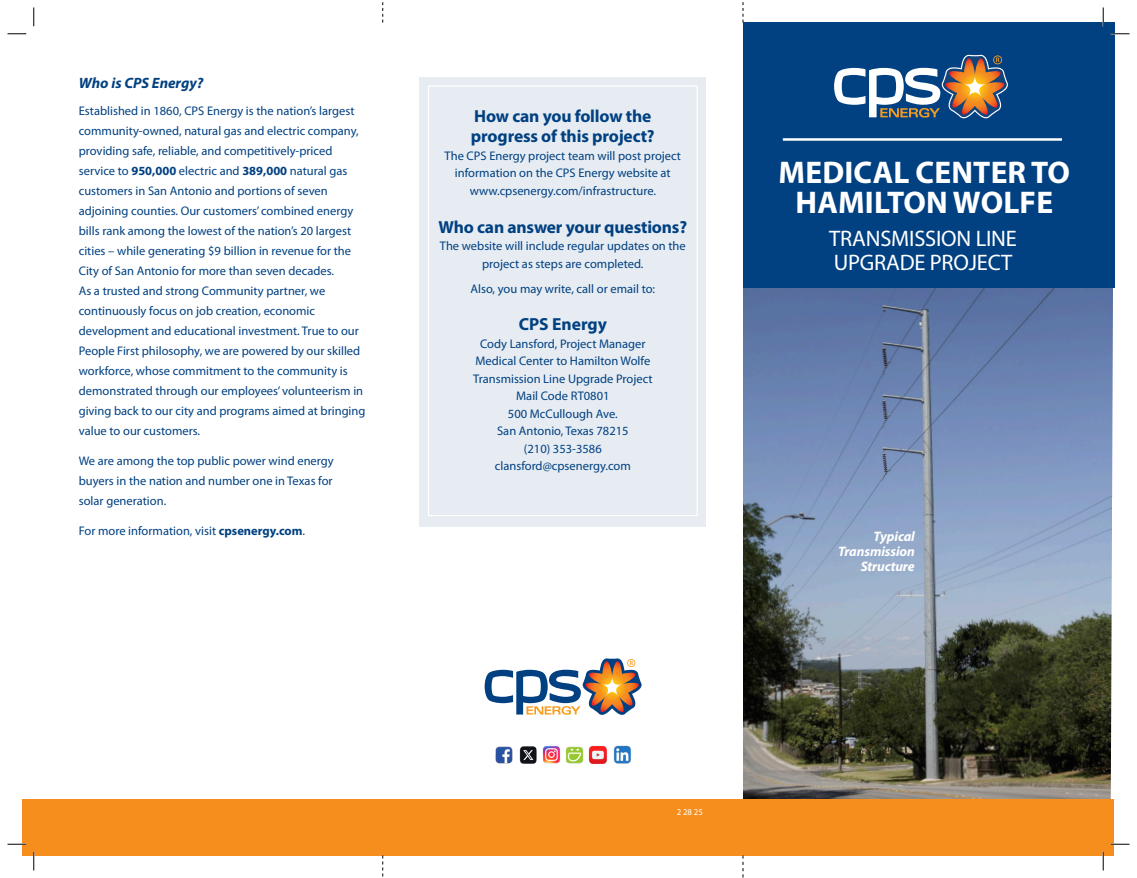
<style>
.page{position:relative;width:1137px;height:878px;background:#fff}
.page>*{position:absolute;margin:0;border:0;box-sizing:border-box;transform-origin:0 0}
.t1{font:700 31.38px/29.2px "Myriad Pro";letter-spacing:.005em;color:#fff;text-align:center}
.t2{font:22.5px "Myriad Pro";letter-spacing:-.01em;color:#fff}
.t3{font:700 17.5px "Myriad Pro";letter-spacing:-.01em;color:#014081}
.t4{font:italic 700 15px "Myriad Pro";color:#014081}
.t5{font:italic 700 13.75px "Myriad Pro";letter-spacing:-.01em;color:#fff}
.t6{font:12.5px/20px "Myriad Pro";color:#014081;text-align:center}
.t7{font:8.75px "Myriad Pro";color:#fff}
.s1{font-weight:700}
</style>
<div class="page">
<img style="left:743px;top:288px;width:369px;height:511px">
<div style="left:22px;top:799px;width:1092px;height:56px;background:#f68e1e"></div>
<div style="left:742px;top:22px;width:372px;height:266px;background:#014081"></div>
<div style="left:419px;top:78px;width:287px;height:449px;background:#e6ecf2"></div>
<div style="left:428px;top:85px;width:269px;height:431px;border:1px solid #fff"></div>
<svg style="left:382px;top:2px;width:1px;height:20px"></svg>
<svg style="left:742px;top:2px;width:1px;height:20px"></svg>
<svg style="left:382px;top:855px;width:1px;height:22px"></svg>
<svg style="left:742px;top:855px;width:1px;height:23px"></svg>
<svg style="left:834px;top:55px;width:174px;height:63px"></svg>
<svg style="left:484px;top:658px;width:158px;height:57px"></svg>
<img style="left:495px;top:746px;width:17px;height:17px">
<img style="left:519px;top:746px;width:18px;height:18px">
<img style="left:542px;top:746px;width:18px;height:17px">
<img style="left:566px;top:746px;width:17px;height:18px">
<img style="left:589px;top:746px;width:18px;height:18px">
<img style="left:613px;top:746px;width:18px;height:17px">
<hr style="left:782px;top:138px;width:279px;height:3px;background:#fff">
<svg style="left:8px;top:33px;width:18px;height:2px"></svg>
<svg style="left:1110px;top:33px;width:19px;height:2px"></svg>
<svg style="left:8px;top:843px;width:18px;height:2px"></svg>
<svg style="left:1110px;top:843px;width:19px;height:2px"></svg>
<svg style="left:33px;top:8px;width:2px;height:18px"></svg>
<svg style="left:33px;top:851px;width:2px;height:19px"></svg>
<svg style="left:1102px;top:8px;width:1px;height:18px"></svg>
<svg style="left:1102px;top:851px;width:1px;height:19px"></svg>
<p class="t4" style="left:79px;top:73px;width:126px">Who is CPS Energy?</p>
<p class="t6" style="left:79px;top:101px;width:288px;text-align:left">Established in 1860, CPS Energy is the nation’s largest community-owned, natural gas and electric company, providing safe, reliable, and competitively-priced service to <span class="s1">950,000</span> electric and <span class="s1">389,000</span> natural gas customers in San Antonio and portions of seven adjoining counties. Our customers’ combined energy bills rank among the lowest of the nation’s 20 largest cities – while generating $9 billion in revenue for the City of San Antonio for more than seven decades.<br>As a trusted and strong Community partner, we continuously focus on job creation, economic development and educational investment. True to our People First philosophy, we are powered by our skilled workforce, whose commitment to the community is demonstrated through our employees’ volunteerism in giving back to our city and programs aimed at bringing value to our customers.</p>
<p class="t6" style="left:79px;top:451px;width:256px;text-align:justify">We are among the top public power wind energy buyers in the nation and number one in Texas for solar generation.</p>
<p class="t6" style="left:79px;top:521px;width:228px">For more information, visit <span class="s1">cpsenergy.com</span>.</p>
<p class="t3" style="left:474px;top:105px;width:178px">How can you follow the</p>
<p class="t3" style="left:471px;top:125px;width:185px">progress of this project?</p>
<p class="t6" style="left:444px;top:145px;width:238px">The CPS Energy project team will post project</p>
<p class="t6" style="left:455px;top:163px;width:217px">information on the CPS Energy website at</p>
<p class="t6" style="left:469px;top:180px;width:188px">www.cpsenergy.com/infrastructure.</p>
<p class="t3" style="left:438px;top:215px;width:250px">Who can answer your questions?</p>
<p class="t6" style="left:440px;top:237px;width:247px;line-height:17.5px">The website will include regular updates on the project as steps are completed.</p>
<p class="t6" style="left:470px;top:278px;width:186px">Also, you may write, call or email to:</p>
<p class="t3" style="left:518px;top:313px;width:90px">CPS Energy</p>
<p class="t6" style="left:480px;top:333px;width:167px">Cody Lansford, Project Manager</p>
<p class="t6" style="left:475px;top:350px;width:176px">Medical Center to Hamilton Wolfe</p>
<p class="t6" style="left:473px;top:368px;width:181px">Transmission Line Upgrade Project</p>
<p class="t6" style="left:516px;top:385px;width:95px">Mail Code RT0801</p>
<p class="t6" style="left:508px;top:403px;width:111px">500 McCullough Ave.</p>
<p class="t6" style="left:497px;top:420px;width:133px">San Antonio, Texas 78215</p>
<p class="t6" style="left:524px;top:438px;width:79px">(210) 353-3586</p>
<p class="t6" style="left:495px;top:455px;width:137px">clansford@cpsenergy.com</p>
<p class="t1" style="left:778px;top:157px;width:293px">MEDICAL CENTER TO<br>HAMILTON WOLFE</p>
<p class="t2" style="left:829px;top:225px;width:189px">TRANSMISSION LINE</p>
<p class="t2" style="left:833px;top:248px;width:180px">UPGRADE PROJECT</p>
<p class="t5" style="left:873px;top:527px;width:43px">Typical</p>
<p class="t5" style="left:838px;top:542px;width:78px">Transmission</p>
<p class="t5" style="left:860px;top:557px;width:56px">Structure</p>
<p class="t7" style="left:676px;top:806px;width:28px">2 28 25</p>
</div>
